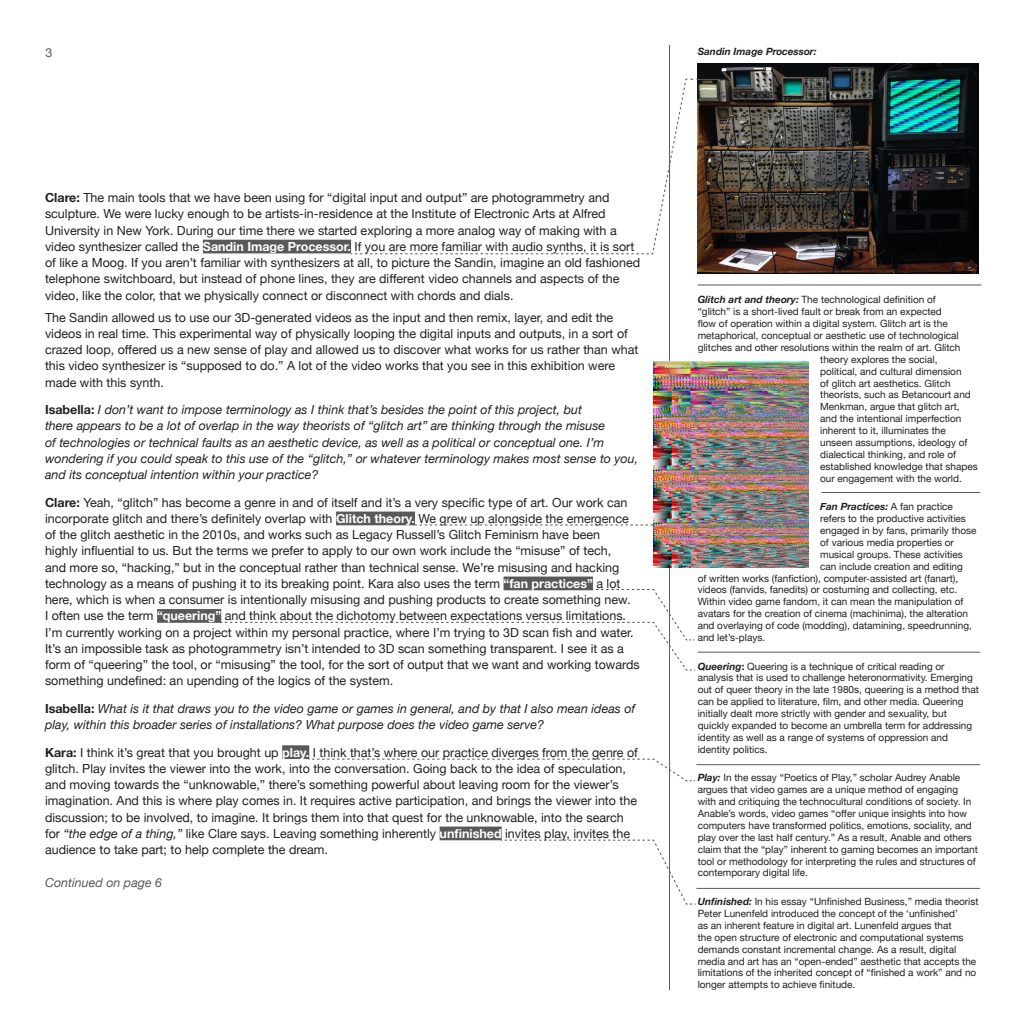
<style>
.page{position:relative;width:1024px;height:1035px;background:#fff}
.page>*{position:absolute;margin:0;border:0;box-sizing:border-box;transform-origin:0 0}
.t1{font:12.5px/16.2px "Helvetica Neue";color:#231f20}
.t2{font:italic 12.5px/16.2px "Helvetica Neue";color:#231f20}
.t3{font:italic 12.5px "Helvetica Neue";color:#58595b}
.t4{font:12.5px "Helvetica Neue";color:#58595b}
.t5{font:10px/11.9px "Helvetica Neue";color:#231f20}
.t6{font:italic 700 10px "Helvetica Neue";color:#231f20}
.s1{font-weight:700}
.s2{font-weight:700;color:#fff}
.s3{font-weight:700;font-style:normal}
.s4{font-style:italic}
.s5{font-weight:700;font-style:italic}
.s6{font-weight:400;font-style:normal}
</style>
<div class="page">
<hr style="left:821px;top:492px;width:159px;height:1px;background:#58595b">
<hr style="left:698px;top:652px;width:282px;height:1px;background:#58595b">
<div style="left:203px;top:240px;width:148px;height:13px;background:#58595b"></div>
<div style="left:336px;top:512px;width:79px;height:13px;background:#58595b"></div>
<div style="left:503px;top:577px;width:90px;height:13px;background:#58595b"></div>
<div style="left:157px;top:609px;width:64px;height:14px;background:#58595b"></div>
<div style="left:282px;top:745px;width:27px;height:14px;background:#58595b"></div>
<div style="left:440px;top:827px;width:62px;height:13px;background:#58595b"></div>
<hr style="left:669px;top:45px;width:1px;height:945px;background:#58595b">
<img style="left:653px;top:361px;width:156px;height:207px">
<img style="left:698px;top:63px;width:281px;height:211px">
<hr style="left:698px;top:285px;width:283px;height:1px;background:#58595b">
<hr style="left:696px;top:764px;width:284px;height:1px;background:#58595b">
<hr style="left:696px;top:888px;width:284px;height:1px;background:#58595b">
<svg style="left:350px;top:79px;width:348px;height:175px"></svg>
<svg style="left:414px;top:525px;width:239px;height:1px"></svg>
<svg style="left:215px;top:589px;width:480px;height:82px"></svg>
<svg style="left:308px;top:759px;width:387px;height:22px"></svg>
<svg style="left:500px;top:840px;width:196px;height:65px"></svg>
<p class="t4" style="left:45px;top:43px;width:8px">3</p>
<p class="t1" style="left:45px;top:190px;width:597px"><span class="s1">Clare:</span> The main tools that we have been using for “digital input and output” are photogrammetry and sculpture. We were lucky enough to be artists-in-residence at the Institute of Electronic Arts at Alfred University in New York. During our time there we started exploring a more analog way of making with a video synthesizer called the <span class="s2">Sandin Image Processor.</span> If you are more familiar with audio synths, it is sort of like a Moog. If you aren’t familiar with synthesizers at all, to picture the Sandin, imagine an old fashioned telephone switchboard, but instead of phone lines, they are different video channels and aspects of the video, like the color, that we physically connect or disconnect with chords and dials.</p>
<p class="t1" style="left:45px;top:310px;width:595px">The Sandin allowed us to use our 3D-generated videos as the input and then remix, layer, and edit the videos in real time. This experimental way of physically looping the digital inputs and outputs, in a sort of crazed loop, offered us a new sense of play and allowed us to discover what works for us rather than what this video synthesizer is “supposed to do.” A lot of the video works that you see in this exhibition were made with this synth.</p>
<p class="t2" style="left:45px;top:402px;width:595px"><span class="s3">Isabella:</span> I don’t want to impose terminology as I think that’s besides the point of this project, but<br>there appears to be a lot of overlap in the way theorists of “glitch art” are thinking through the misuse<br>of technologies or technical faults as an aesthetic device, as well as a political or conceptual one. I’m wondering if you could speak to this use of the “glitch,” or whatever terminology makes most sense to you, and its conceptual intention within your practice?</p>
<p class="t1" style="left:45px;top:495px;width:596px"><span class="s1">Clare:</span> Yeah, “glitch” has become a genre in and of itself and it’s a very specific type of art. Our work can incorporate glitch and there’s definitely overlap with <span class="s2">Glitch theory.</span> We grew up alongside the emergence of the glitch aesthetic in the 2010s, and works such as Legacy Russell’s Glitch Feminism have been<br>highly influential to us. But the terms we prefer to apply to our own work include the “misuse” of tech,<br>and more so, “hacking,” but in the conceptual rather than technical sense. We’re misusing and hacking technology as a means of pushing it to its breaking point. Kara also uses the term <span class="s2">“fan practices”</span> a lot here, which is when a consumer is intentionally misusing and pushing products to create something new.<br>I often use the term <span class="s2">“queering”</span> and think about the dichotomy between expectations versus limitations.<br>I’m currently working on a project within my personal practice, where I’m trying to 3D scan fish and water.<br>It’s an impossible task as photogrammetry isn’t intended to 3D scan something transparent. I see it as a form of “queering” the tool, or “misusing” the tool, for the sort of output that we want and working towards something undefined: an upending of the logics of the system.</p>
<p class="t2" style="left:45px;top:701px;width:592px"><span class="s3">Isabella:</span> What is it that draws you to the video game or games in general, and by that I also mean ideas of play, within this broader series of installations? What purpose does the video game serve?</p>
<p class="t1" style="left:45px;top:745px;width:594px"><span class="s1">Kara:</span> I think it’s great that you brought up <span class="s2">play.</span> I think that’s where our practice diverges from the genre of glitch. Play invites the viewer into the work, into the conversation. Going back to the idea of speculation, and moving towards the “unknowable,” there’s something powerful about leaving room for the viewer’s imagination. And this is where play comes in. It requires active participation, and brings the viewer into the discussion; to be involved, to imagine. It brings them into that quest for the unknowable, into the search for <span class="s4">“the edge of a thing,”</span> like Clare says. Leaving something inherently <span class="s2">unfinished</span> invites play, invites the audience to take part; to help complete the dream.</p>
<p class="t3" style="left:45px;top:873px;width:119px">Continued on page 6</p>
<p class="t6" style="left:698px;top:43px;width:120px">Sandin Image Processor:</p>
<p class="t5" style="left:698px;top:295px;width:240px"><span class="s5">Glitch art and theory:</span> The technological definition of</p>
<p class="t5" style="left:698px;top:306px;width:246px">“glitch” is a short-lived fault or break from an expected</p>
<p class="t5" style="left:698px;top:318px;width:252px">flow of operation within a digital system. Glitch art is the</p>
<p class="t5" style="left:698px;top:330px;width:263px">metaphorical, conceptual or aesthetic use of technological</p>
<p class="t5" style="left:698px;top:342px;width:264px">glitches and other resolutions within the realm of art. Glitch</p>
<p class="t5" style="left:820px;top:354px;width:119px">theory explores the social,</p>
<p class="t5" style="left:820px;top:366px;width:143px">political, and cultural dimension</p>
<p class="t5" style="left:820px;top:378px;width:132px">of glitch art aesthetics. Glitch</p>
<p class="t5" style="left:820px;top:390px;width:152px">theorists, such as Betancourt and</p>
<p class="t5" style="left:820px;top:401px;width:141px">Menkman, argue that glitch art,</p>
<p class="t5" style="left:820px;top:413px;width:143px">and the intentional imperfection</p>
<p class="t5" style="left:820px;top:425px;width:127px">inherent to it, illuminates the</p>
<p class="t5" style="left:820px;top:437px;width:149px">unseen assumptions, ideology of</p>
<p class="t5" style="left:820px;top:449px;width:137px">dialectical thinking, and role of</p>
<p class="t5" style="left:820px;top:461px;width:159px">established knowledge that shapes</p>
<p class="t5" style="left:820px;top:473px;width:143px">our engagement with the world.</p>
<p class="t6" style="left:820px;top:499px;width:134px">Fan Practices: <span class="s6">A fan practice</span></p>
<p class="t5" style="left:820px;top:513px;width:147px">refers to the productive activities</p>
<p class="t5" style="left:820px;top:525px;width:158px">engaged in by fans, primarily those</p>
<p class="t5" style="left:820px;top:537px;width:135px">of various media properties or</p>
<p class="t5" style="left:820px;top:549px;width:144px">musical groups. These activities</p>
<p class="t5" style="left:820px;top:561px;width:144px">can include creation and editing</p>
<p class="t5" style="left:698px;top:573px;width:262px">of written works (fanfiction), computer-assisted art (fanart),</p>
<p class="t5" style="left:698px;top:584px;width:261px">videos (fanvids, fanedits) or costuming and collecting, etc.</p>
<p class="t5" style="left:698px;top:596px;width:267px">Within video game fandom, it can mean the manipulation of</p>
<p class="t5" style="left:698px;top:608px;width:272px">avatars for the creation of cinema (machinima), the alteration</p>
<p class="t5" style="left:698px;top:620px;width:276px">and overlaying of code (modding), datamining, speedrunning,</p>
<p class="t5" style="left:698px;top:632px;width:69px">and let’s-plays.</p>
<p class="t5" style="left:698px;top:661px;width:283px"><span class="s5">Queering</span><span class="s1">:</span> Queering is a technique of critical reading or analysis that is used to challenge heteronormativity. Emerging out of queer theory in the late 1980s, queering is a method that can be applied to literature, film, and other media. Queering initially dealt more strictly with gender and sexuality, but quickly expanded to become an umbrella term for addressing identity as well as a range of systems of oppression and identity politics.</p>
<p class="t5" style="left:698px;top:773px;width:282px"><span class="s5">Play:</span> In the essay “Poetics of Play,” scholar Audrey Anable argues that video games are a unique method of engaging with and critiquing the technocultural conditions of society. In Anable’s words, video games “offer unique insights into how computers have transformed politics, emotions, sociality, and play over the last half century.” As a result, Anable and others claim that the “play” inherent to gaming becomes an important tool or methodology for interpreting the rules and structures of contemporary digital life.</p>
<p class="t5" style="left:698px;top:896px;width:282px"><span class="s5">Unfinished:</span> In his essay “Unfinished Business,” media theorist Peter Lunenfeld introduced the concept of the ‘unfinished’<br>as an inherent feature in digital art. Lunenfeld argues that<br>the open structure of electronic and computational systems demands constant incremental change. As a result, digital media and art has an “open-ended” aesthetic that accepts the limitations of the inherited concept of “finished a work” and no longer attempts to achieve finitude.</p>
</div>
